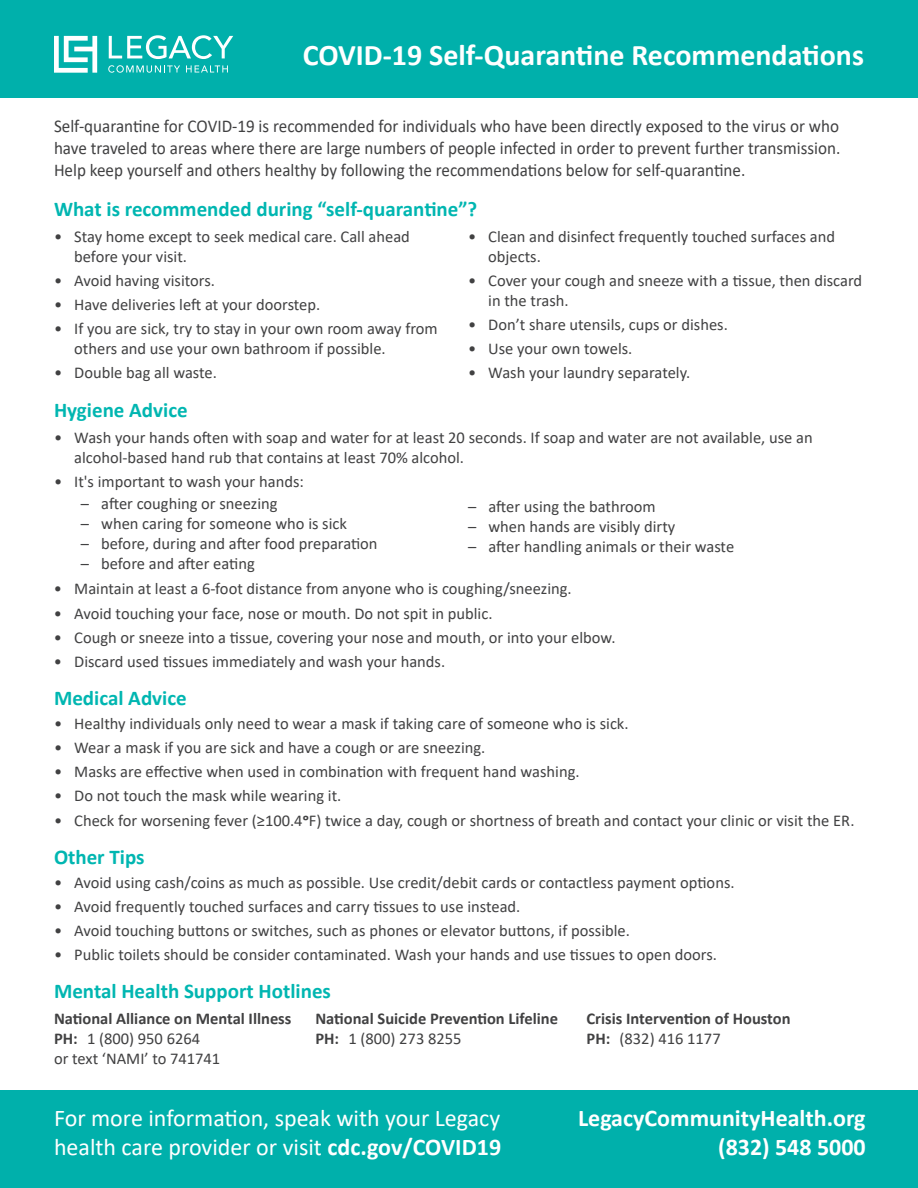
<style>
.page{position:relative;width:918px;height:1188px;background:#fff}
.page>*{position:absolute;margin:0;border:0;box-sizing:border-box;transform-origin:0 0}
.t1{font:700 30px "Calibri";color:#fff}
.t2{font:24px/28.8px "Calibri";color:#fff}
.t3{font:700 24px/28.8px "Calibri";color:#fff;text-align:right}
.t4{font:700 21px "Calibri";color:#00b6b1}
.t5{font:18px/21.6px "Calibri";color:#414142;text-align:justify;scale:.95 1}
.t6{font:16.5px/19.8px "Calibri";color:#414142}
.t7{font:700 16.5px/19.8px "Calibri";color:#414142}
.s1{font-weight:700}
.s2{font-weight:400}
</style>
<div class="page">
<div style="left:0;top:0;width:918px;height:97px;background:#00b0ab"></div>
<div style="left:0;top:1090px;width:918px;height:98px;background:#00b0ab"></div>
<svg style="left:54px;top:36px;width:43px;height:37px"></svg>
<svg style="left:109px;top:35px;width:124px;height:24px"></svg>
<svg style="left:108px;top:65px;width:72px;height:8px"></svg>
<svg style="left:186px;top:65px;width:42px;height:7px"></svg>
<h1 class="t1" style="left:303px;top:34px;width:563px">COVID-19 Self-Quarantine Recommendations</h1>
<p class="t5" style="left:54px;top:115px;width:829px">Self-quarantine for COVID-19 is recommended for individuals who have been directly exposed to the virus or who have traveled to areas where there are large numbers of people infected in order to prevent further transmission.<br>Help keep yourself and others healthy by following the recommendations below for self-quarantine.</p>
<p class="t4" style="left:54px;top:194px;width:425px">What is recommended during “self-quarantine”?</p>
<p class="t6" style="left:74px;top:226px;width:337px;text-indent:-20px">• Stay home except to seek medical care. Call ahead before your visit.</p>
<p class="t6" style="left:54px;top:270px;width:163px">• Avoid having visitors.</p>
<p class="t6" style="left:54px;top:294px;width:268px">• Have deliveries left at your doorstep.</p>
<p class="t6" style="left:74px;top:318px;width:365px;text-indent:-20px">• If you are sick, try to stay in your own room away from others and use your own bathroom if possible.</p>
<p class="t6" style="left:54px;top:362px;width:164px">• Double bag all waste.</p>
<p class="t6" style="left:488px;top:226px;width:348px;text-indent:-20px">• Clean and disinfect frequently touched surfaces and objects.</p>
<p class="t6" style="left:488px;top:270px;width:375px;text-indent:-20px">• Cover your cough and sneeze with a tissue, then discard in the trash.</p>
<p class="t6" style="left:468px;top:314px;width:261px">• Don’t share utensils, cups or dishes.</p>
<p class="t6" style="left:468px;top:338px;width:166px">• Use your own towels.</p>
<p class="t6" style="left:468px;top:362px;width:224px">• Wash your laundry separately.</p>
<p class="t4" style="left:54px;top:395px;width:135px">Hygiene Advice</p>
<p class="t6" style="left:74px;top:427px;width:740px;text-indent:-20px">• Wash your hands often with soap and water for at least 20 seconds. If soap and water are not available, use an alcohol-based hand rub that contains at least 70% alcohol.</p>
<p class="t6" style="left:54px;top:471px;width:251px">• It's important to wash your hands:</p>
<p class="t6" style="left:81px;top:493px;width:198px">– after coughing or sneezing</p>
<p class="t6" style="left:81px;top:513px;width:268px">– when caring for someone who is sick</p>
<p class="t6" style="left:81px;top:533px;width:298px">– before, during and after food preparation</p>
<p class="t6" style="left:81px;top:553px;width:175px">– before and after eating</p>
<p class="t6" style="left:468px;top:497px;width:189px">– after using the bathroom</p>
<p class="t6" style="left:468px;top:516px;width:209px">– when hands are visibly dirty</p>
<p class="t6" style="left:468px;top:536px;width:267px">– after handling animals or their waste</p>
<p class="t6" style="left:54px;top:579px;width:519px">• Maintain at least a 6-foot distance from anyone who is coughing/sneezing.</p>
<p class="t6" style="left:54px;top:603px;width:440px">• Avoid touching your face, nose or mouth. Do not spit in public.</p>
<p class="t6" style="left:54px;top:627px;width:563px">• Cough or sneeze into a tissue, covering your nose and mouth, or into your elbow.</p>
<p class="t6" style="left:54px;top:651px;width:393px">• Discard used tissues immediately and wash your hands.</p>
<p class="t4" style="left:54px;top:683px;width:134px">Medical Advice</p>
<p class="t6" style="left:54px;top:713px;width:576px">• Healthy individuals only need to wear a mask if taking care of someone who is sick.</p>
<p class="t6" style="left:54px;top:737px;width:433px">• Wear a mask if you are sick and have a cough or are sneezing.</p>
<p class="t6" style="left:54px;top:762px;width:527px">• Masks are effective when used in combination with frequent hand washing.</p>
<p class="t6" style="left:54px;top:786px;width:289px">• Do not touch the mask while wearing it.</p>
<p class="t6" style="left:54px;top:810px;width:802px">• Check for worsening fever (≥100.4<span class="s1">o</span>F) twice a day, cough or shortness of breath and contact your clinic or visit the ER.</p>
<p class="t4" style="left:54px;top:842px;width:92px">Other Tips</p>
<p class="t6" style="left:54px;top:872px;width:682px">• Avoid using cash/coins as much as possible. Use credit/debit cards or contactless payment options.</p>
<p class="t6" style="left:54px;top:896px;width:468px">• Avoid frequently touched surfaces and carry tissues to use instead.</p>
<p class="t6" style="left:54px;top:920px;width:578px">• Avoid touching buttons or switches, such as phones or elevator buttons, if possible.</p>
<p class="t6" style="left:54px;top:944px;width:664px">• Public toilets should be consider contaminated. Wash your hands and use tissues to open doors.</p>
<p class="t4" style="left:54px;top:976px;width:278px">Mental Health Support Hotlines</p>
<p class="t7" style="left:54px;top:1009px;width:239px">National Alliance on Mental Illness<br>PH: <span class="s2">1 (800) 950 6264<br>or text ‘NAMI’ to 741741</span></p>
<p class="t7" style="left:315px;top:1009px;width:244px">National Suicide Prevention Lifeline<br>PH: <span class="s2">1 (800) 273 8255</span></p>
<p class="t7" style="left:587px;top:1009px;width:205px">Crisis Intervention of Houston<br>PH: <span class="s2">(832) 416 1177</span></p>
<h2 class="t2" style="left:54px;top:1103px;width:449px">For more information, speak with your Legacy health care provider or visit <span class="s1">cdc.gov/COVID19</span></h2>
<h2 class="t3" style="left:578px;top:1104px;width:289px">LegacyCommunityHealth.org (832) 548 5000</h2>
</div>
